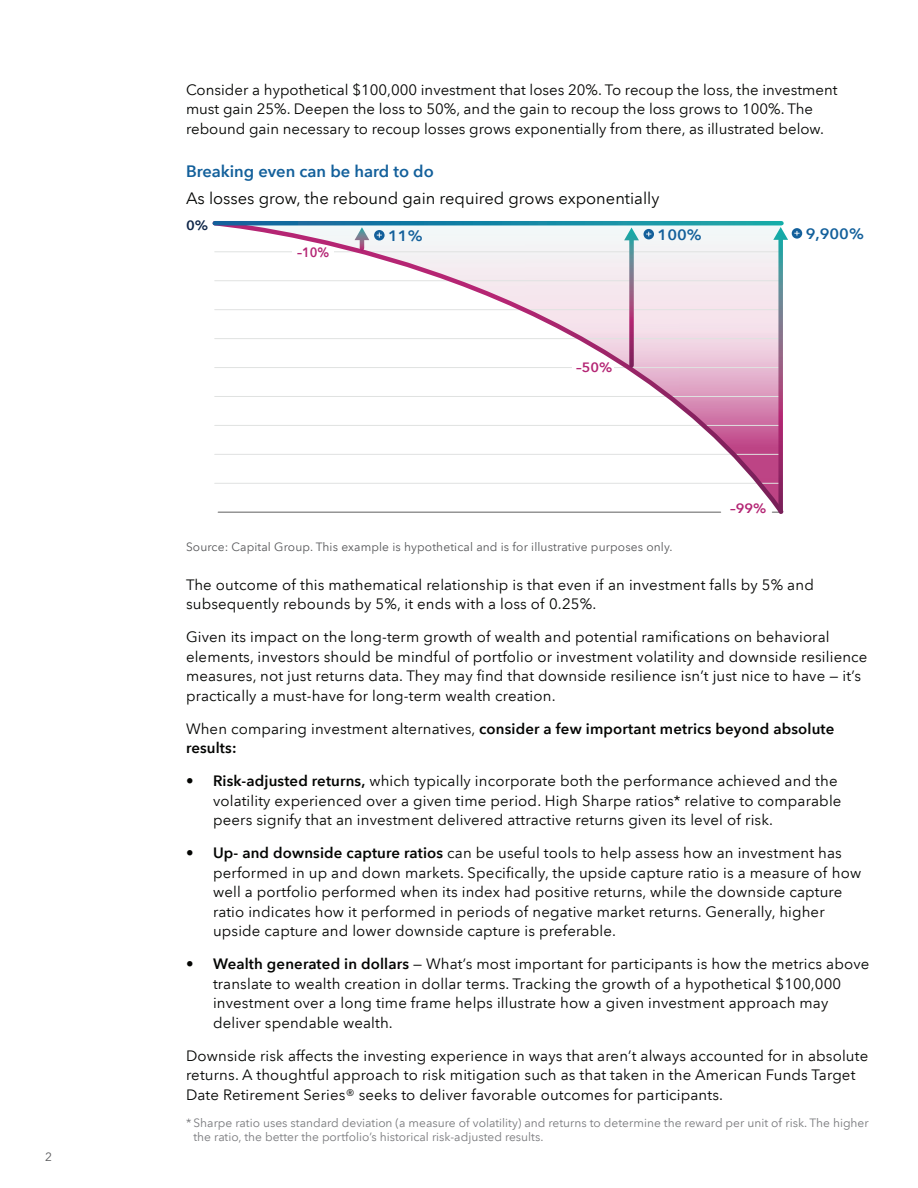
<style>
.page{position:relative;width:918px;height:1188px;background:#fff}
.page>*{position:absolute;margin:0;border:0;box-sizing:border-box;transform-origin:0 0}
.t1{font:16.5px "Avenir Next LT Com";color:#040503}
.t2{font:600 16.5px "Avenir Next LT Com";color:#13609b}
.t3{font:15px/19.5px "Avenir Next LT Com";letter-spacing:.01em;color:#040503}
.t4{font:600 15px/19.5px "Avenir Next LT Com";letter-spacing:.01em;color:#040503}
.t5{font:600 15px "Avenir Next LT Com";color:#13609b;scale:1.07 1}
.t6{font:600 13.5px "Avenir Next LT Com";color:#b42574;scale:1.05 1}
.t7{font:600 13.5px "Avenir Next LT Com";color:#b42574;scale:.94 1}
.t8{font:600 13.5px "Avenir Next LT Com";color:#0e2548;scale:1.07 1}
.t9{font:12px/14.2px "Avenir Next LT Com";color:#797a7d}
.t10{font:12px "Avenir Next LT Com";letter-spacing:.01em;color:#58595b}
.s1{font-weight:400}
.s2{font-weight:600}
</style>
<div class="page">
<svg style="left:212px;top:221px;width:572px;height:293px"></svg>
<svg style="left:215px;top:221px;width:567px;height:4px;background:#1584a3"></svg>
<div style="left:792px;top:228px;width:10px;height:11px;background:#13609b;border-radius:50%"></div>
<svg style="left:794px;top:231px;width:6px;height:5px"></svg>
<svg style="left:778px;top:240px;width:5px;height:272px"></svg>
<svg style="left:773px;top:227px;width:15px;height:13px"></svg>
<svg style="left:360px;top:240px;width:4px;height:8px"></svg>
<svg style="left:355px;top:227px;width:14px;height:13px"></svg>
<svg style="left:374px;top:230px;width:11px;height:11px"></svg>
<svg style="left:377px;top:233px;width:5px;height:5px"></svg>
<svg style="left:629px;top:240px;width:5px;height:126px"></svg>
<svg style="left:624px;top:228px;width:15px;height:12px"></svg>
<svg style="left:644px;top:229px;width:10px;height:10px"></svg>
<svg style="left:646px;top:232px;width:5px;height:4px"></svg>
<div style="left:572px;top:361px;width:42px;height:14px;background:#fff"></div>
<div style="left:292px;top:248px;width:42px;height:11px;background:#fff"></div>
<p class="t10" style="left:45px;top:1150px;width:8px">2</p>
<p class="t3" style="left:186px;top:80px;width:653px">Consider a hypothetical $100,000 investment that loses 20%. To recoup the loss, the investment must gain 25%. Deepen the loss to 50%, and the gain to recoup the loss grows to 100%. The rebound gain necessary to recoup losses grows exponentially from there, as illustrated below.</p>
<p class="t2" style="left:186px;top:162px;width:249px">Breaking even can be hard to do</p>
<p class="t1" style="left:186px;top:188px;width:475px">As losses grow, the rebound gain required grows exponentially</p>
<p class="t8" style="left:186px;top:217px;width:22px">0%</p>
<p class="t7" style="left:297px;top:244px;width:36px">–10%</p>
<p class="t5" style="left:388px;top:227px;width:34px">11%</p>
<p class="t5" style="left:658px;top:226px;width:43px">100%</p>
<p class="t5" style="left:806px;top:225px;width:56px">9,900%</p>
<p class="t6" style="left:576px;top:359px;width:36px">–50%</p>
<p class="t6" style="left:730px;top:500px;width:36px">–99%</p>
<p class="t10" style="left:186px;top:540px;width:488px">Source: Capital Group. This example is hypothetical and is for illustrative purposes only.</p>
<p class="t3" style="left:186px;top:575px;width:629px">The outcome of this mathematical relationship is that even if an investment falls by 5% and subsequently rebounds by 5%, it ends with a loss of 0.25%.</p>
<p class="t3" style="left:186px;top:627px;width:683px">Given its impact on the long-term growth of wealth and potential ramifications on behavioral elements, investors should be mindful of portfolio or investment volatility and downside resilience measures, not just returns data. They may find that downside resilience isn’t just nice to have — it’s practically a must-have for long-term wealth creation.</p>
<p class="t4" style="left:186px;top:719px;width:650px"><span class="s1">When comparing investment alternatives,</span> consider a few important metrics beyond absolute results:</p>
<p class="t3" style="left:213px;top:771px;width:630px;text-indent:-27px"><span class="s2">• Risk-adjusted returns,</span> which typically incorporate both the performance achieved and the volatility experienced over a given time period. High Sharpe ratios* relative to comparable peers signify that an investment delivered attractive returns given its level of risk.</p>
<p class="t3" style="left:213px;top:843px;width:650px;text-indent:-27px"><span class="s2">• Up- and downside capture ratios</span> can be useful tools to help assess how an investment has performed in up and down markets. Specifically, the upside capture ratio is a measure of how well a portfolio performed when its index had positive returns, while the downside capture ratio indicates how it performed in periods of negative market returns. Generally, higher upside capture and lower downside capture is preferable.</p>
<p class="t3" style="left:213px;top:954px;width:658px;text-indent:-27px"><span class="s2">• Wealth generated in dollars</span> — What’s most important for participants is how the metrics above translate to wealth creation in dollar terms. Tracking the growth of a hypothetical $100,000 investment over a long time frame helps illustrate how a given investment approach may deliver spendable wealth.</p>
<p class="t3" style="left:186px;top:1046px;width:684px">Downside risk affects the investing experience in ways that aren’t always accounted for in absolute returns. A thoughtful approach to risk mitigation such as that taken in the American Funds Target<br>Date Retirement Series® seeks to deliver favorable outcomes for participants.</p>
<p class="t9" style="left:194px;top:1116px;width:677px;text-indent:-8px">* Sharpe ratio uses standard deviation (a measure of volatility) and returns to determine the reward per unit of risk. The higher the ratio, the better the portfolio’s historical risk-adjusted results.</p>
</div>
